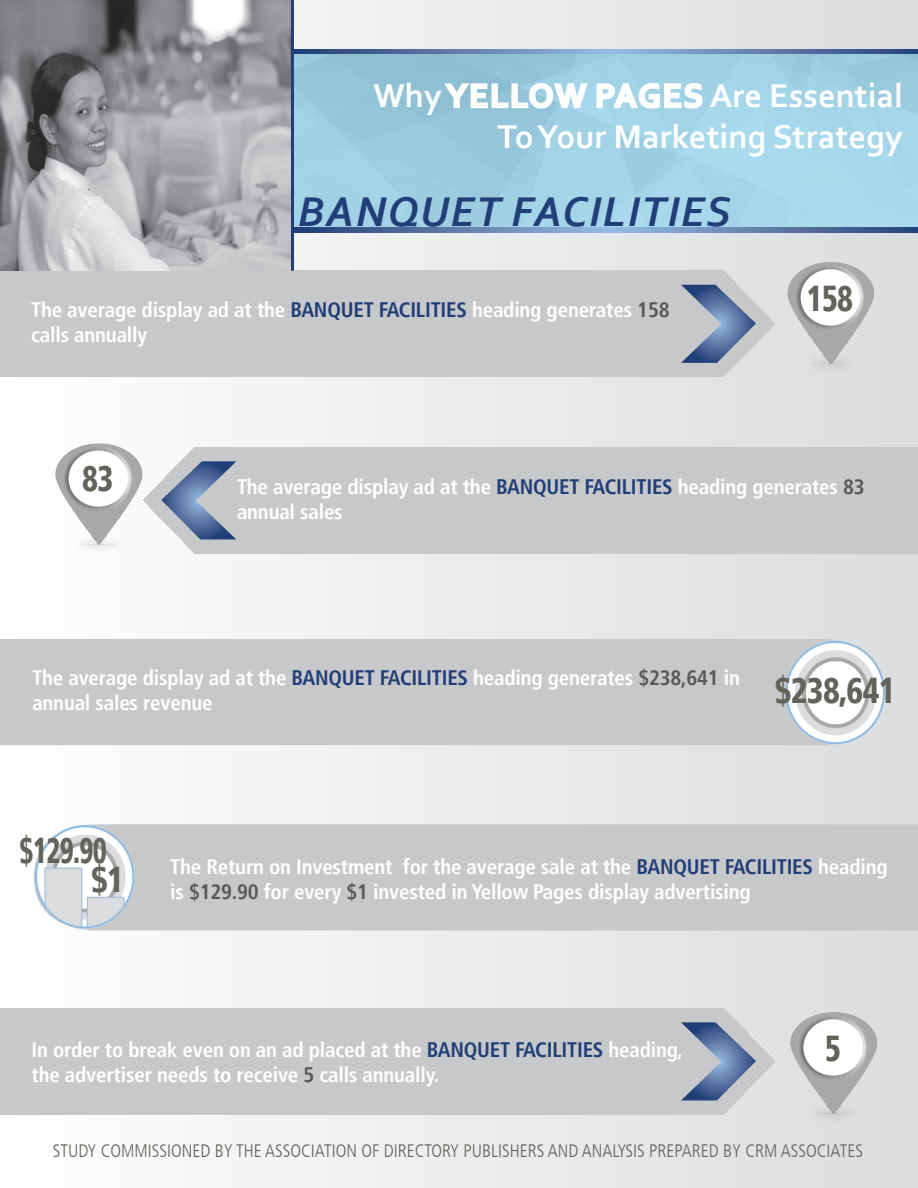
<style>
.page{position:relative;width:918px;height:1188px;background:#fff}
.page>*{position:absolute;margin:0;border:0;box-sizing:border-box;transform-origin:0 0}
.t1{font:italic 700 43.5px "Corbel";letter-spacing:.04em;color:#203e77}
.t2{font:900 condensed 36px/28.8px "Frutiger LT";letter-spacing:-.025em;color:#63635b;scale:.75 1}
.t3{font:900 condensed 36px "Frutiger LT";letter-spacing:-.025em;color:#63635b;scale:.9 1}
.t4{font:900 condensed 36px "Frutiger LT";letter-spacing:-.025em;color:#63635b;scale:.85 1}
.t5{font:700 34.5px/41.4px "Corbel";color:#fff;text-align:right}
.t6{font:700 condensed 21px/25.2px "Frutiger LT";letter-spacing:-.01em;color:#fff}
.t7{font:300 condensed 18px "Frutiger LT";color:#63635b}
.s1{color:#203e77}
.s2{color:#57585a}
</style>
<div class="page">
<div style="left:1px;top:1px;width:916px;height:1186px;background:linear-gradient(to right,#fffefe,#dbdcde)"></div>
<svg style="left:294px;top:54px;width:624px;height:174px;background:#9ecfe3"></svg>
<img style="left:770px;top:248px;width:148px;height:146px">
<div style="left:0;top:639px;width:770px;height:106px;background:#c7c8ca"></div>
<img style="left:34px;top:429px;width:117px;height:131px">
<img style="left:778px;top:1006px;width:117px;height:126px">
<img style="left:770px;top:619px;width:121px;height:134px">
<div style="left:143px;top:824px;width:775px;height:106px;background:#c7c8ca"></div>
<img style="left:27px;top:815px;width:116px;height:125px">
<svg style="left:294px;top:49px;width:624px;height:5px;background:#5f7cab"></svg>
<svg style="left:294px;top:228px;width:624px;height:4px;background:#5f7cab"></svg>
<div style="left:0;top:271px;width:775px;height:106px;background:#c7c8ca"></div>
<svg style="left:681px;top:285px;width:75px;height:78px;background:#919fb6"></svg>
<div style="left:143px;top:447px;width:775px;height:106px;background:#c7c8ca"></div>
<svg style="left:161px;top:461px;width:75px;height:78px;background:#93a0b8"></svg>
<div style="left:0;top:1008px;width:775px;height:107px;background:#c7c8ca"></div>
<svg style="left:681px;top:1022px;width:75px;height:78px;background:#929fb7"></svg>
<svg style="left:442px;top:81px;width:147px;height:29px"></svg>
<svg style="left:595px;top:76px;width:109px;height:34px"></svg>
<img style="left:0;top:0;width:291px;height:271px">
<hr style="left:291px;top:0;width:3px;height:271px;background:#203e77">
<h3 class="t5" style="left:373px;top:74px;width:531px">Why Yellow Pages Are Essential<br>To Your Marketing Strategy</h3>
<h1 class="t1" style="left:298px;top:185px;width:434px">BANQUET FACILITIES</h1>
<p class="t6" style="left:31px;top:297px;width:640px">The average display ad at the <span class="s1">Banquet Facilities</span> heading generates <span class="s2">158 </span>calls annually</p>
<h2 class="t4" style="left:807px;top:277px;width:56px">158</h2>
<h2 class="t4" style="left:82px;top:457px;width:38px">83</h2>
<p class="t6" style="left:237px;top:474px;width:629px">The average display ad at the <span class="s1">Banquet Facilities</span> heading generates <span class="s2">83 </span>annual sales</p>
<p class="t6" style="left:32px;top:665px;width:709px">The average display ad at the <span class="s1">Banquet Facilities</span> heading generates <span class="s2">$238,641</span> in annual sales revenue</p>
<h2 class="t3" style="left:775px;top:669px;width:136px">$238,641</h2>
<h2 class="t2" style="left:91px;top:836px;width:45px;text-indent:-72px">$129.90 $1</h2>
<p class="t6" style="left:170px;top:854px;width:719px">The Return on Investment for the average sale at the <span class="s1">Banquet Facilities</span> heading is <span class="s2">$129.90</span> for every <span class="s2">$1</span> invested in Yellow Pages display advertising</p>
<p class="t6" style="left:31px;top:1037px;width:653px">In order to break even on an ad placed at the <span class="s1">Banquet Facilities</span> heading, the advertiser needs to receive <span class="s2">5</span> calls annually.</p>
<h2 class="t4" style="left:825px;top:1027px;width:20px">5</h2>
<p class="t7" style="left:53px;top:1140px;width:704px">STUDY COMMISSIONED BY THE ASSOCIATION OF DIRECTORY PUBLISHERS AND ANALYSIS PREPARED BY CRM</p>
<p class="t7" style="left:781px;top:1140px;width:82px">ASSOCIATES</p>
</div>
